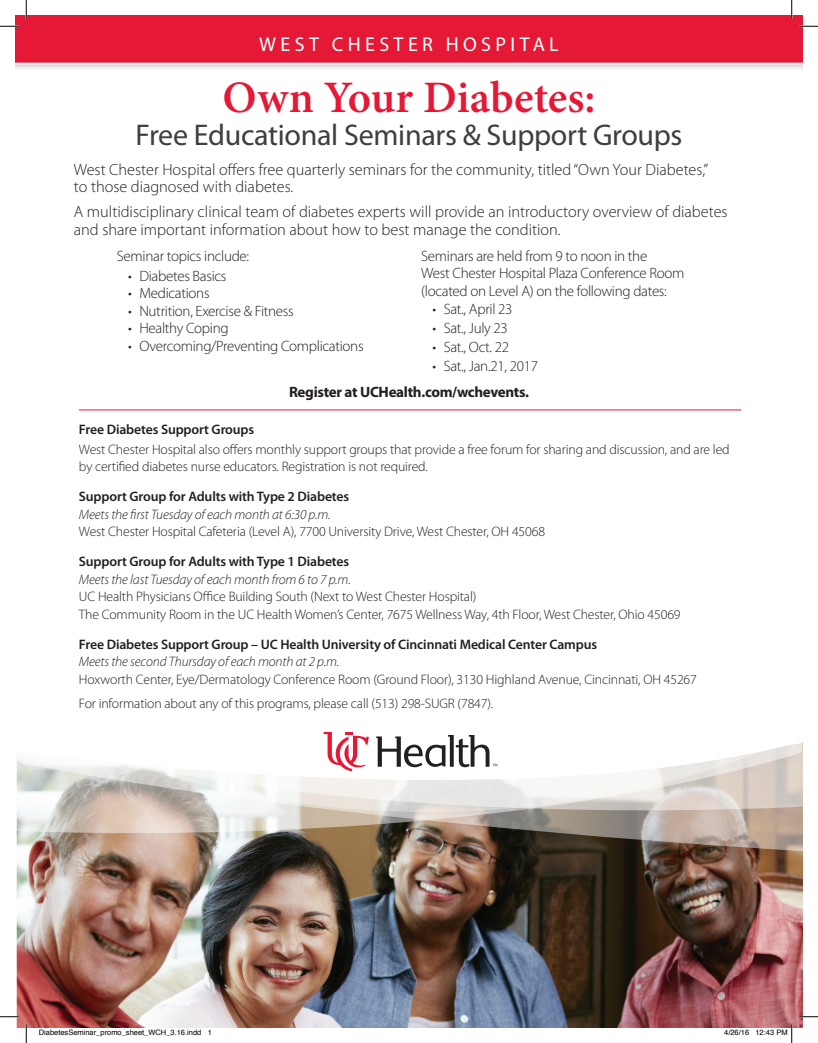
<style>
.page{position:relative;width:818px;height:1043px;background:#fff}
.page>*{position:absolute;margin:0;border:0;box-sizing:border-box;transform-origin:0 0}
.t1{font:600 45px "Minion Pro";color:#e51836}
.t2{font:30px "Myriad Pro";letter-spacing:-.01em;color:#3e3e3f}
.t3{font:20px "Myriad Pro";letter-spacing:.22em;color:#fff}
.t4{font:300 16.25px/17.5px "Myriad Pro";color:#231f20}
.t5{font:300 15px/17.5px "Myriad Pro";letter-spacing:-.02em;color:#231f20}
.t6{font:700 15px "Myriad Pro";letter-spacing:-.02em;color:#231f20}
.t7{font:300 13.75px/17.5px "Myriad Pro";letter-spacing:-.01em;color:#231f20}
.t8{font:600 13.75px "Myriad Pro";letter-spacing:-.01em;color:#231f20}
.t9{font:italic 300 13.75px "Myriad Pro";letter-spacing:-.01em;color:#231f20}
.t10{font:7.5px "Helvetica";color:#000}
</style>
<div class="page">
<img style="left:17px;top:859px;width:785px;height:169px">
<img style="left:16px;top:825px;width:786px;height:34px">
<svg style="left:16px;top:731px;width:786px;height:94px"></svg>
<hr style="left:79px;top:409px;width:662px;height:1px;background:#e51836">
<div style="left:15px;top:15px;width:787px;height:57px;background:#231f20;opacity:.35"></div>
<div style="left:15px;top:15px;width:787px;height:50px;background:#e51836"></div>
<svg style="left:323px;top:732px;width:46px;height:39px"></svg>
<svg style="left:376px;top:735px;width:121px;height:32px"></svg>
<svg style="left:0;top:25px;width:19px;height:2px"></svg>
<svg style="left:799px;top:25px;width:19px;height:2px"></svg>
<svg style="left:0;top:1015px;width:19px;height:2px"></svg>
<svg style="left:799px;top:1015px;width:19px;height:2px"></svg>
<svg style="left:25px;top:0;width:2px;height:19px"></svg>
<svg style="left:25px;top:1024px;width:2px;height:18px"></svg>
<svg style="left:790px;top:0;width:2px;height:19px"></svg>
<svg style="left:755px;top:1024px;width:37px;height:18px"></svg>
<h3 class="t3" style="left:259px;top:34px;width:301px">WEST CHESTER HOSPITAL</h3>
<h1 class="t1" style="left:222px;top:71px;width:374px">Own Your Diabetes:</h1>
<h2 class="t2" style="left:135px;top:118px;width:548px">Free Educational Seminars &amp; Support Groups</h2>
<p class="t4" style="left:74px;top:161px;width:636px">West Chester Hospital offers free quarterly seminars for the community, titled “Own Your Diabetes,” to those diagnosed with diabetes.</p>
<p class="t4" style="left:74px;top:203px;width:655px">A multidisciplinary clinical team of diabetes experts will provide an introductory overview of diabetes and share important information about how to best manage the condition.</p>
<p class="t5" style="left:117px;top:247px;width:134px">Seminar topics include:</p>
<p class="t5" style="left:128px;top:267px;width:100px">• Diabetes Basics</p>
<p class="t5" style="left:128px;top:285px;width:83px">• Medications</p>
<p class="t5" style="left:128px;top:302px;width:167px">• Nutrition, Exercise &amp; Fitness</p>
<p class="t5" style="left:128px;top:320px;width:102px">• Healthy Coping</p>
<p class="t5" style="left:128px;top:337px;width:237px">• Overcoming/Preventing Complications</p>
<p class="t5" style="left:421px;top:247px;width:265px">Seminars are held from 9 to noon in the<br>West Chester Hospital Plaza Conference Room (located on Level A) on the following dates:</p>
<p class="t5" style="left:432px;top:301px;width:82px">• Sat., April 23</p>
<p class="t5" style="left:432px;top:320px;width:77px">• Sat., July 23</p>
<p class="t5" style="left:432px;top:338px;width:78px">• Sat., Oct. 22</p>
<p class="t5" style="left:432px;top:357px;width:107px">• Sat., Jan.21, 2017</p>
<p class="t6" style="left:289px;top:383px;width:241px">Register at UCHealth.com/wchevents.</p>
<p class="t8" style="left:79px;top:421px;width:177px">Free Diabetes Support Groups</p>
<p class="t7" style="left:79px;top:440px;width:652px">West Chester Hospital also offers monthly support groups that provide a free forum for sharing and discussion, and are led by certified diabetes nurse educators. Registration is not required.</p>
<p class="t8" style="left:79px;top:489px;width:272px">Support Group for Adults with Type 2 Diabetes</p>
<p class="t9" style="left:79px;top:507px;width:253px">Meets the first Tuesday of each month at 6:30 p.m.</p>
<p class="t7" style="left:79px;top:523px;width:467px">West Chester Hospital Cafeteria (Level A), 7700 University Drive, West Chester, OH 45068</p>
<p class="t8" style="left:79px;top:554px;width:272px">Support Group for Adults with Type 1 Diabetes</p>
<p class="t9" style="left:79px;top:572px;width:273px">Meets the last Tuesday of each month from 6 to 7 p.m.</p>
<p class="t7" style="left:79px;top:588px;width:603px">UC Health Physicians Office Building South (Next to West Chester Hospital)<br>The Community Room in the UC Health Women’s Center, 7675 Wellness Way, 4th Floor, West Chester, Ohio 45069</p>
<p class="t8" style="left:79px;top:636px;width:519px">Free Diabetes Support Group – UC Health University of Cincinnati Medical Center Campus</p>
<p class="t9" style="left:79px;top:654px;width:262px">Meets the second Thursday of each month at 2 p.m.</p>
<p class="t7" style="left:79px;top:667px;width:619px;line-height:23.8px">Hoxworth Center, Eye/Dermatology Conference Room (Ground Floor), 3130 Highland Avenue, Cincinnati, OH 45267<br>For information about any of this programs, please call (513) 298-SUGR (7847).</p>
<p class="t10" style="left:39px;top:1027px;width:174px">DiabetesSeminar_promo_sheet_WCH_3.16.indd 1</p>
<p class="t10" style="left:724px;top:1027px;width:65px">4/26/16 12:43 PM</p>
</div>
